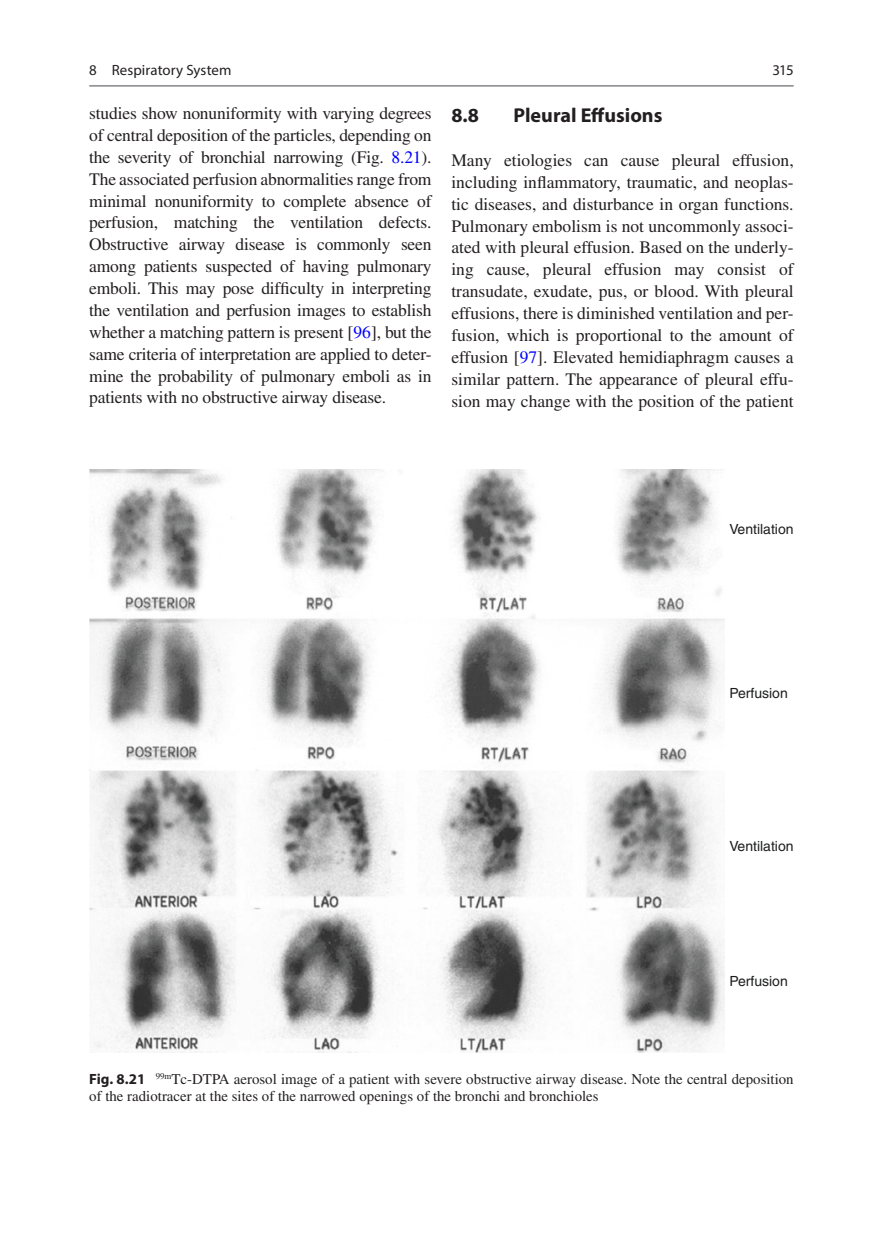
<style>
.page{position:relative;width:883px;height:1260px;background:#fff}
.page>*{position:absolute;margin:0;border:0;box-sizing:border-box;transform-origin:0 0}
._1_hd{font:700 20.12px "Myriad Pro";color:#231f20}
.Text{font:17.5px/21.9px "Times LT Std";letter-spacing:-.01em;color:#231f20;text-align:justify}
.Text_flush{font:17.5px/21.9px "Times LT Std";color:#231f20;text-align:justify}
.t1{font:14.88px/17.5px "Times LT Std";color:#231f20}
.t2{font:14.88px "Myriad Pro";letter-spacing:.005em;color:#231f20}
.t3{font:14px "Helvetica 3";color:#1d1e1f}
.s1{color:#00f}
.s2{font-family:"Myriad Pro";font-weight:700}
</style>
<div class="page">
<img style="left:89px;top:469px;width:635px;height:583px">
<hr style="left:89px;top:85px;width:705px;height:2px;background:#939598">
<p class="t2" style="left:89px;top:61px;width:144px">8 Respiratory System</p>
<p class="t2" style="left:772px;top:61px;width:23px">315</p>
<p class="Text" style="left:89px;top:102px;width:344px">studies show nonuniformity with varying degrees of central deposition of the particles, depending on the severity of bronchial narrowing (Fig. <span class="s1">8.21</span>).<br>The associated perfusion abnormalities range from minimal nonuniformity to complete absence of perfusion, matching the ventilation defects.<br>Obstructive airway disease is commonly seen among patients suspected of having pulmonary emboli. This may pose difficulty in interpreting the ventilation and perfusion images to establish whether a matching pattern is present [<span class="s1">96</span>], but the same criteria of interpretation are applied to deter&shy;mine the probability of pulmonary emboli as in patients with no obstructive airway disease.</p>
<h2 class="_1_hd" style="left:451px;top:102px;width:29px">8.8</h2>
<h2 class="_1_hd" style="left:513px;top:102px;width:151px">Pleural Effusions</h2>
<p class="Text_flush" style="left:451px;top:149px;width:344px">Many etiologies can cause pleural effusion, including inflammatory, traumatic, and neoplas&shy;tic diseases, and disturbance in organ functions.<br>Pulmonary embolism is not uncommonly associ&shy;ated with pleural effusion. Based on the underly&shy;ing cause, pleural effusion may consist of transudate, exudate, pus, or blood. With pleural effusions, there is diminished ventilation and per&shy;fusion, which is proportional to the amount of effusion [<span class="s1">97</span>]. Elevated hemidiaphragm causes a similar pattern. The appearance of pleural effu&shy;sion may change with the position of the patient</p>
<p class="t3" style="left:729px;top:521px;width:66px">Ventilation</p>
<p class="t3" style="left:729px;top:685px;width:60px">Perfusion</p>
<p class="t3" style="left:729px;top:838px;width:66px">Ventilation</p>
<p class="t3" style="left:729px;top:973px;width:60px">Perfusion</p>
<p class="t1" style="left:89px;top:1070px;width:706px"><span class="s2">Fig. 8.21</span> <sup>99m</sup>Tc-DTPA aerosol image of a patient with severe obstructive airway disease. Note the central deposition of the radiotracer at the sites of the narrowed openings of the bronchi and bronchioles</p>
</div>
